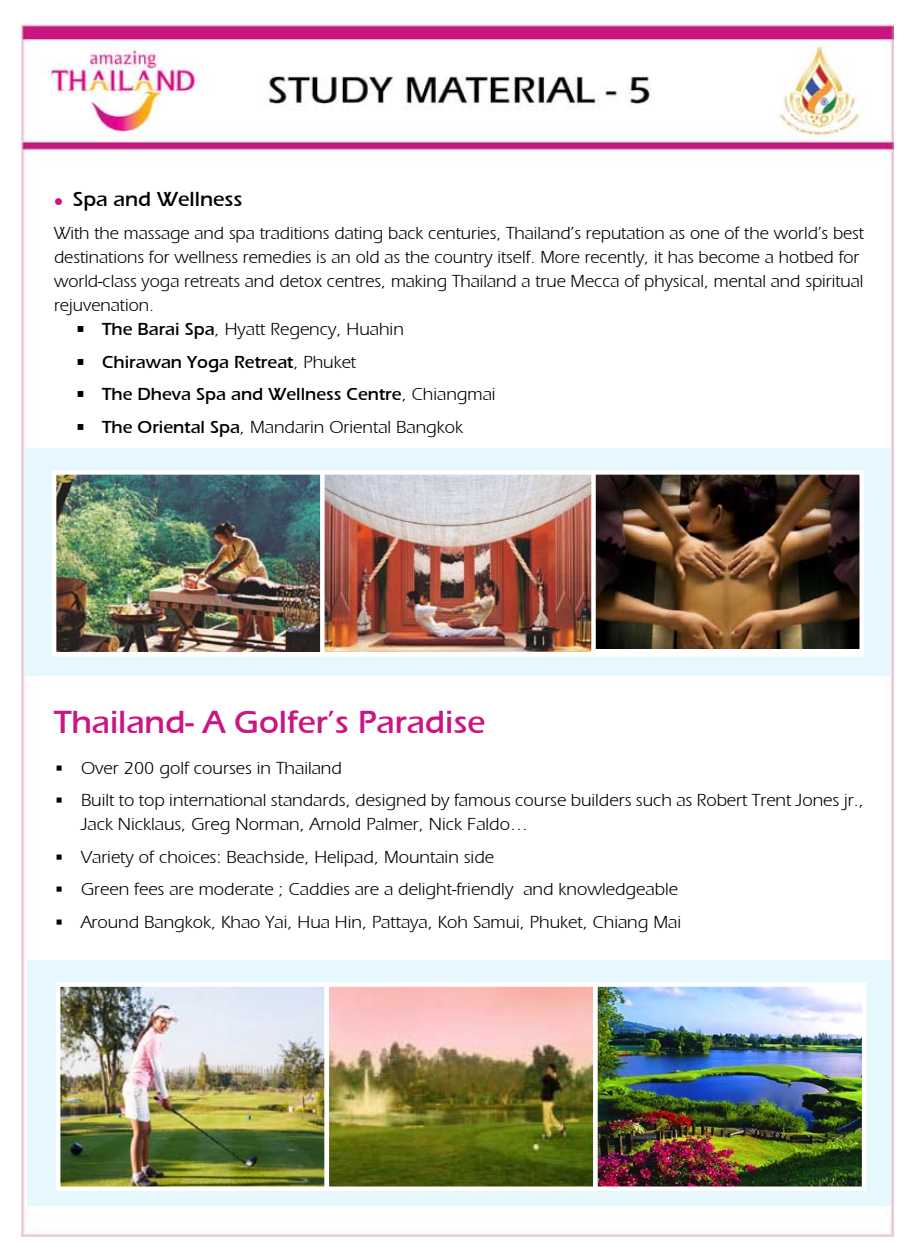
<style>
.page{position:relative;width:918px;height:1260px;background:#fff}
.page>*{position:absolute;margin:0;border:0;box-sizing:border-box;transform-origin:0 0}
.t1{font:33px "Aquiline Book Bold SWFTE";color:#ca1682}
.t2{font:21px "Aquiline Book Bold SWFTE";color:#000}
.t3{font:18px/24px "Aquiline Book Regular SWFTE";color:#000}
.t4{font:18px "Aquiline Book Bold SWFTE";color:#000}
.s1{color:#ca1682}
.s2{font-family:"Aquiline Book Bold SWFTE"}
.s3{font-family:"Aquiline Book Regular SWFTE"}
</style>
<div class="page">
<img style="left:22px;top:24px;width:872px;height:1211px">
<div style="left:24px;top:448px;width:866px;height:227px;background:#e6f8fd"></div>
<img style="left:57px;top:475px;width:263px;height:176px">
<div style="left:52px;top:470px;width:276px;height:186px;border:4px solid #fff"></div>
<img style="left:596px;top:475px;width:263px;height:173px">
<div style="left:588px;top:470px;width:276px;height:186px;border:4px solid #fff"></div>
<img style="left:325px;top:475px;width:266px;height:176px">
<div style="left:320px;top:470px;width:276px;height:186px;border:4px solid #fff"></div>
<div style="left:27px;top:960px;width:864px;height:245px;background:#e6f8fd"></div>
<img style="left:61px;top:987px;width:800px;height:198px">
<div style="left:56px;top:982px;width:273px;height:208px;border:4px solid #fff"></div>
<div style="left:325px;top:982px;width:273px;height:208px;border:4px solid #fff"></div>
<div style="left:593px;top:982px;width:273px;height:208px;border:4px solid #fff"></div>
<p class="t2" style="left:54px;top:187px;width:190px"><span class="s1">●</span> Spa and Wellness</p>
<p class="t3" style="left:54px;top:221px;width:811px">With the massage and spa traditions dating back centuries, Thailand’s reputation as one of the world’s best destinations for wellness remedies is an old as the country itself. More recently, it has become a hotbed for world-class yoga retreats and detox centres, making Thailand a true Mecca of physical, mental and spiritual rejuvenation.</p>
<p class="t3" style="left:75px;top:317px;width:330px"><span class="s2">• The Barai Spa</span>, Hyatt Regency, Huahin</p>
<p class="t4" style="left:75px;top:351px;width:283px">• Chirawan Yoga Retreat<span class="s3">, Phuket</span></p>
<p class="t4" style="left:75px;top:383px;width:422px">• The Dheva Spa and Wellness Centre<span class="s3">, Chiangmai</span></p>
<p class="t3" style="left:75px;top:414px;width:390px"><span class="s2">• The Oriental Spa</span>, Mandarin Oriental Bangkok</p>
<h1 class="t1" style="left:54px;top:702px;width:433px">Thailand- A Golfer’s Paradise</h1>
<p class="t3" style="left:54px;top:755px;width:290px">• Over 200 golf courses in Thailand</p>
<p class="t3" style="left:81px;top:788px;width:784px;text-indent:-27px">• Built to top international standards, designed by famous course builders such as Robert Trent Jones jr.,<br>Jack Nicklaus, Greg Norman, Arnold Palmer, Nick Faldo…</p>
<p class="t3" style="left:54px;top:844px;width:442px">• Variety of choices: Beachside, Helipad, Mountain side</p>
<p class="t3" style="left:54px;top:877px;width:626px">• Green fees are moderate ; Caddies are a delight-friendly and knowledgeable</p>
<p class="t3" style="left:54px;top:909px;width:629px">• Around Bangkok, Khao Yai, Hua Hin, Pattaya, Koh Samui, Phuket, Chiang Mai</p>
</div>
